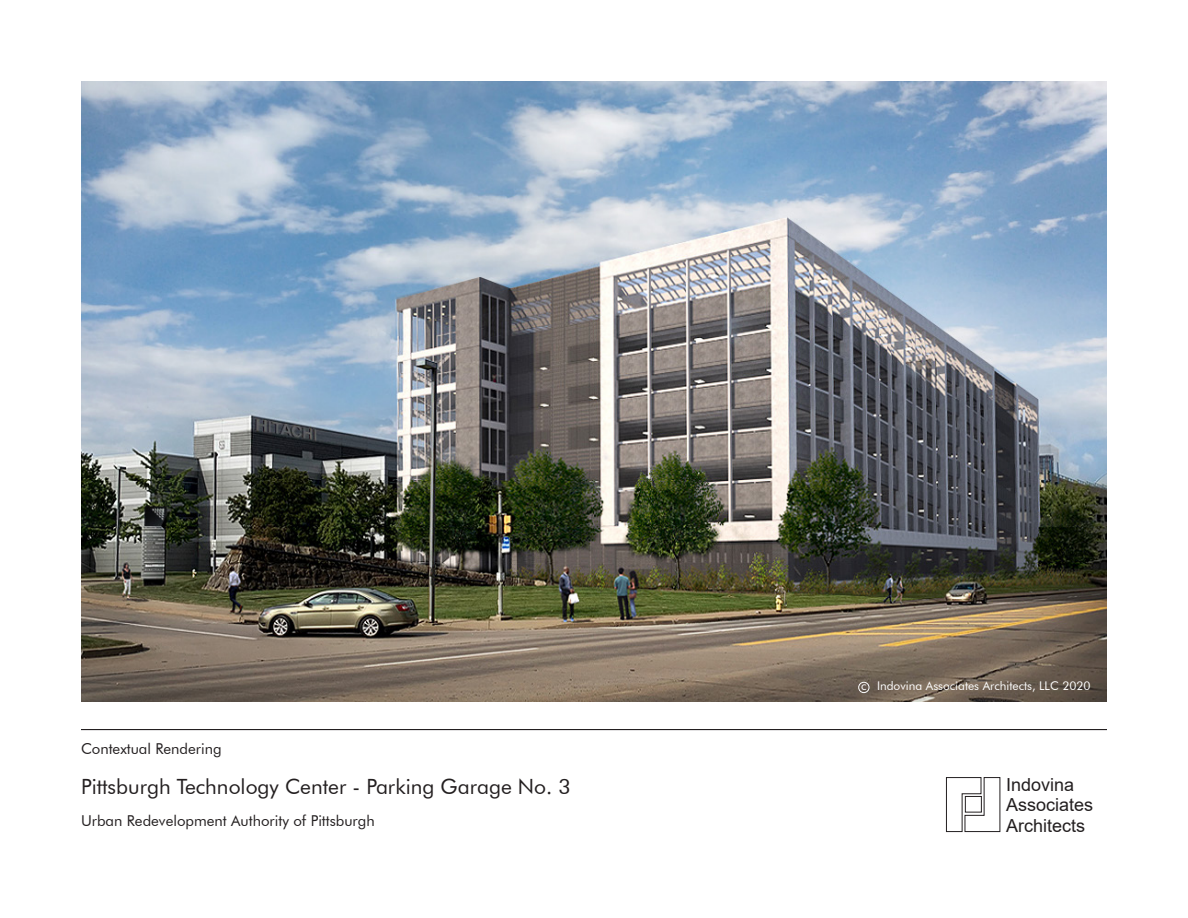
<style>
.page{position:relative;width:1188px;height:918px;background:#fff}
.page>*{position:absolute;margin:0;border:0;box-sizing:border-box;transform-origin:0 0}
.t1{font:21px "Futura BT";color:#231f20}
.t2{font:18px/20.5px "Arial";color:#231f20}
.t3{font:15px "Futura BT";color:#231f20}
.t4{font:12px "Futura BT";color:#fff}
</style>
<div class="page">
<svg style="left:946px;top:777px;width:55px;height:55px"></svg>
<hr style="left:81px;top:729px;width:1026px;height:1px;background:#231f20">
<img style="left:81px;top:81px;width:1026px;height:621px">
<div style="left:858px;top:682px;width:11px;height:11px;border:1px solid #fff;border-radius:50%"></div>
<p class="t3" style="left:81px;top:739px;width:142px">Contextual Rendering</p>
<h1 class="t1" style="left:81px;top:773px;width:491px">Pittsburgh Technology Center - Parking Garage No. 3</h1>
<p class="t3" style="left:81px;top:811px;width:295px">Urban Redevelopment Authority of Pittsburgh</p>
<p class="t4" style="left:861px;top:679px;width:231px">c Indovina Associates Architects, LLC 2020</p>
<p class="t2" style="left:1006px;top:774px;width:89px">Indovina<br>Associates<br>Architects</p>
</div>
